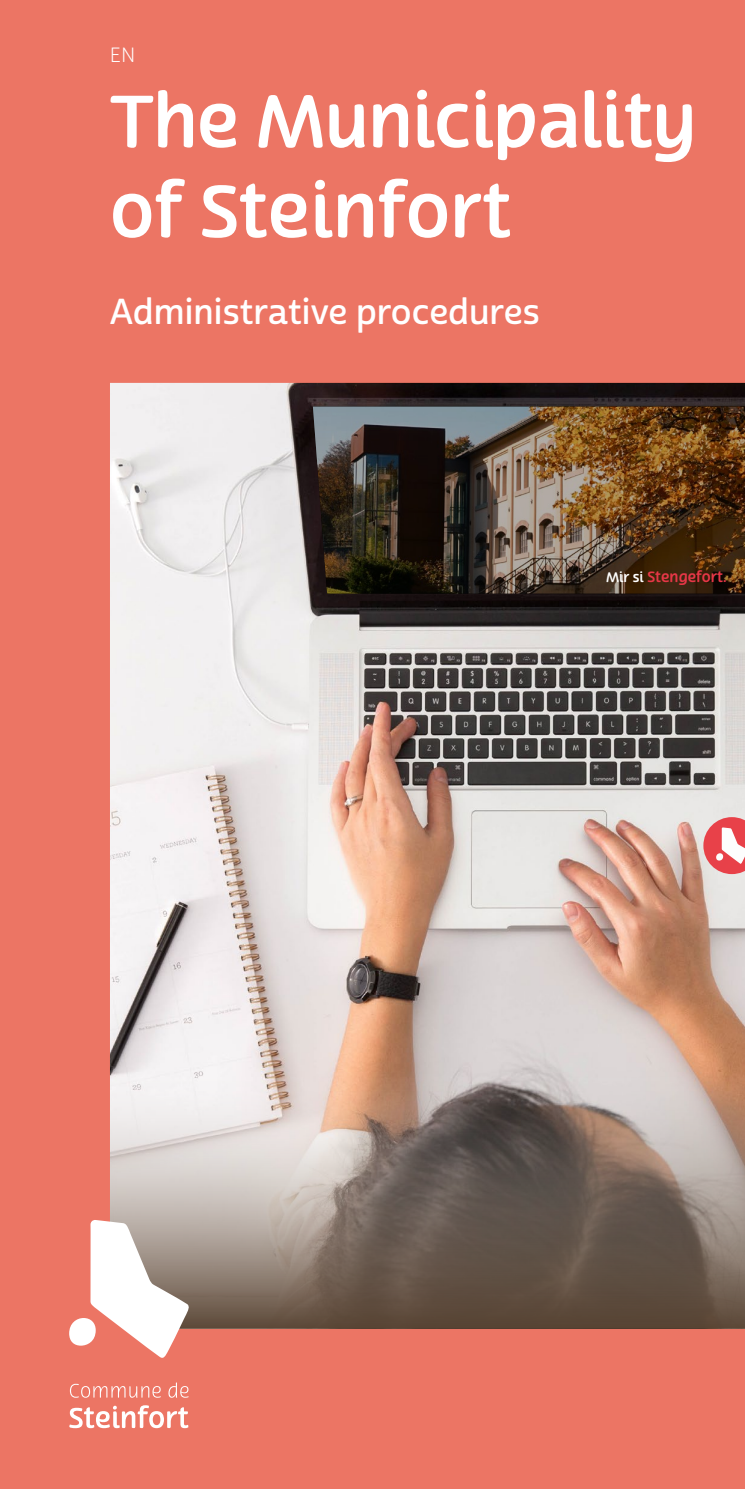
<style>
.page{position:relative;width:745px;height:1489px;background:#fff}
.page>*{position:absolute;margin:0;border:0;box-sizing:border-box;transform-origin:0 0}
.t1{font:500 71.25px/90px "Terfens";letter-spacing:-.01em;color:#fff}
.t2{font:35px "Cabrito Sans Nor Dem";color:#fff}
.t3{font:20px "Cabrito Sans Nor Boo";color:#fff}
.t4{font:500 14.25px "Terfens";color:#e73747}
.s1{font-size:13.25px;color:#fff}
</style>
<div class="page">
<div style="left:0;top:0;width:744px;height:1488px;background:#ec7564"></div>
<img style="left:110px;top:383px;width:634px;height:660px">
<img style="left:110px;top:1043px;width:634px;height:285px">
<svg style="left:70px;top:1383px;width:91px;height:14px"></svg>
<svg style="left:168px;top:1382px;width:20px;height:15px"></svg>
<svg style="left:69px;top:1405px;width:119px;height:22px"></svg>
<div style="left:69px;top:1317px;width:27px;height:28px;background:#fff;border-radius:12px"></div>
<svg style="left:90px;top:1219px;width:100px;height:139px"></svg>
<img style="left:313px;top:406px;width:431px;height:187px">
<svg style="left:703px;top:817px;width:41px;height:57px;background:#ec878c"></svg>
<p class="t3" style="left:110px;top:43px;width:27px">EN</p>
<p class="t1" style="left:110px;top:78px;width:588px">The Municipality of Steinfort</p>
<p class="t2" style="left:110px;top:290px;width:431px">Administrative procedures</p>
<p class="t4" style="left:605px;top:568px;width:122px"><span class="s1">Mir si</span> Stengefort.</p>
</div>
